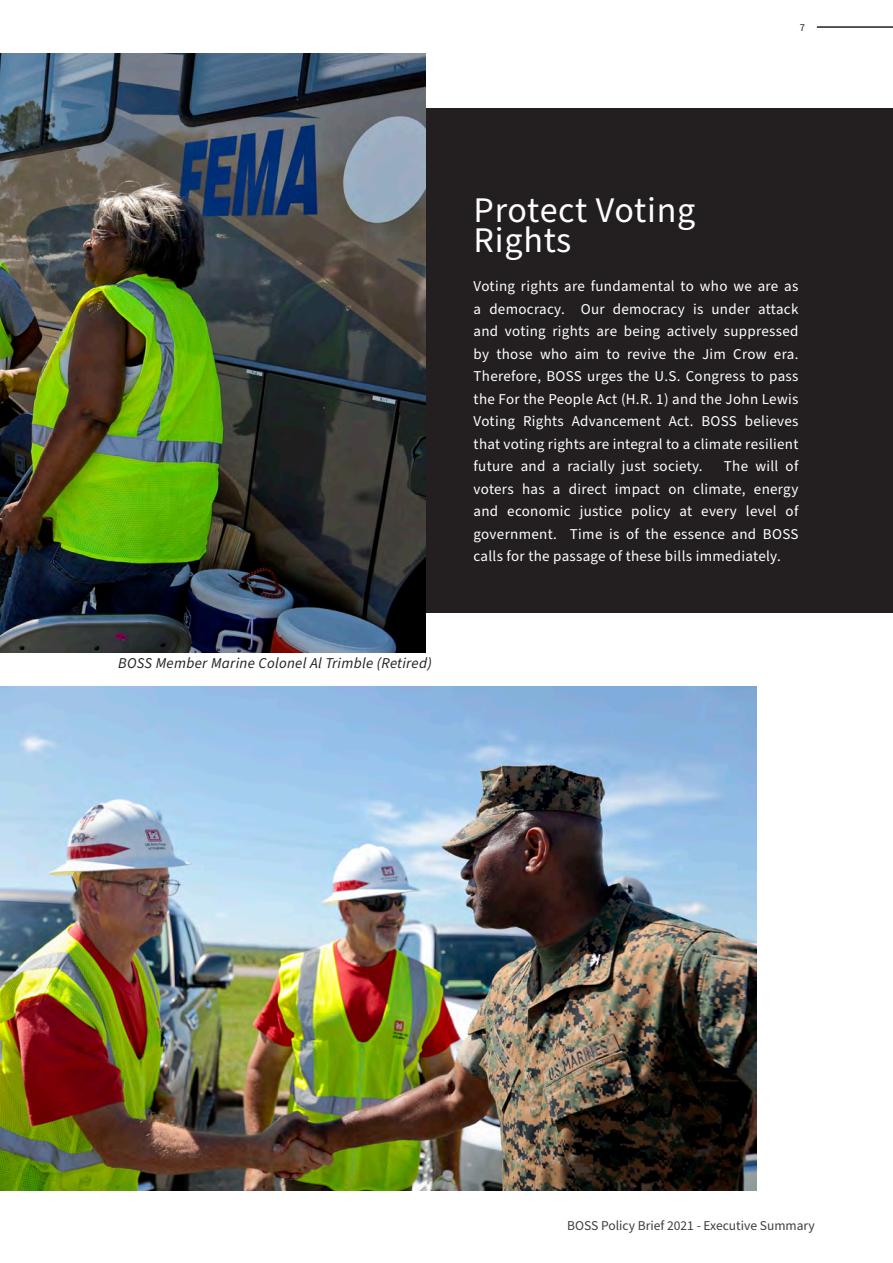
<style>
.page{position:relative;width:893px;height:1263px;background:#fff}
.page>*{position:absolute;margin:0;border:0;box-sizing:border-box;transform-origin:0 0}
.body_text{font:36px/30px "Source Sans Pro";letter-spacing:.02em;color:#fff}
.body_text-2{font:15px/22.5px "Source Sans Pro";letter-spacing:.02em;color:#fff;text-align:justify}
.body_text-3{font:italic 15px "Source Sans Pro";letter-spacing:.02em;color:#231f20}
.t1{font:13.5px "Source Sans Pro";color:#3e3e3f}
.t2{font:10.5px "Source Sans Pro";color:#231f20}
</style>
<div class="page">
<hr style="left:817px;top:26px;width:76px;height:2px;background:#231f20">
<div style="left:412px;top:108px;width:481px;height:504px;background:#231f20"></div>
<img style="left:0;top:53px;width:425px;height:600px">
<img style="left:1px;top:686px;width:756px;height:504px">
<p class="t2" style="left:800px;top:21px;width:7px">7</p>
<p class="body_text-3" style="left:118px;top:653px;width:315px">BOSS Member Marine Colonel Al Trimble (Retired)</p>
<p class="body_text" style="left:474px;top:196px;width:223px">Protect Voting<br>Rights</p>
<p class="body_text-2" style="left:474px;top:276px;width:326px">Voting rights are fundamental to who we are as a democracy. Our democracy is under attack and voting rights are being actively suppressed by those who aim to revive the Jim Crow era.<br>Therefore, BOSS urges the U.S. Congress to pass the For the People Act (H.R. 1) and the John Lewis Voting Rights Advancement Act. BOSS believes that voting rights are integral to a climate resilient future and a racially just society.</p>
<p class="body_text-2" style="left:474px;top:456px;width:326px;text-indent:250px">The will of voters has a direct impact on climate, energy and economic justice policy at every level of government. Time is of the essence and BOSS calls for the passage of these bills immediately.</p>
<p class="t1" style="left:567px;top:1216px;width:249px">BOSS Policy Brief 2021 - Executive Summary</p>
</div>
